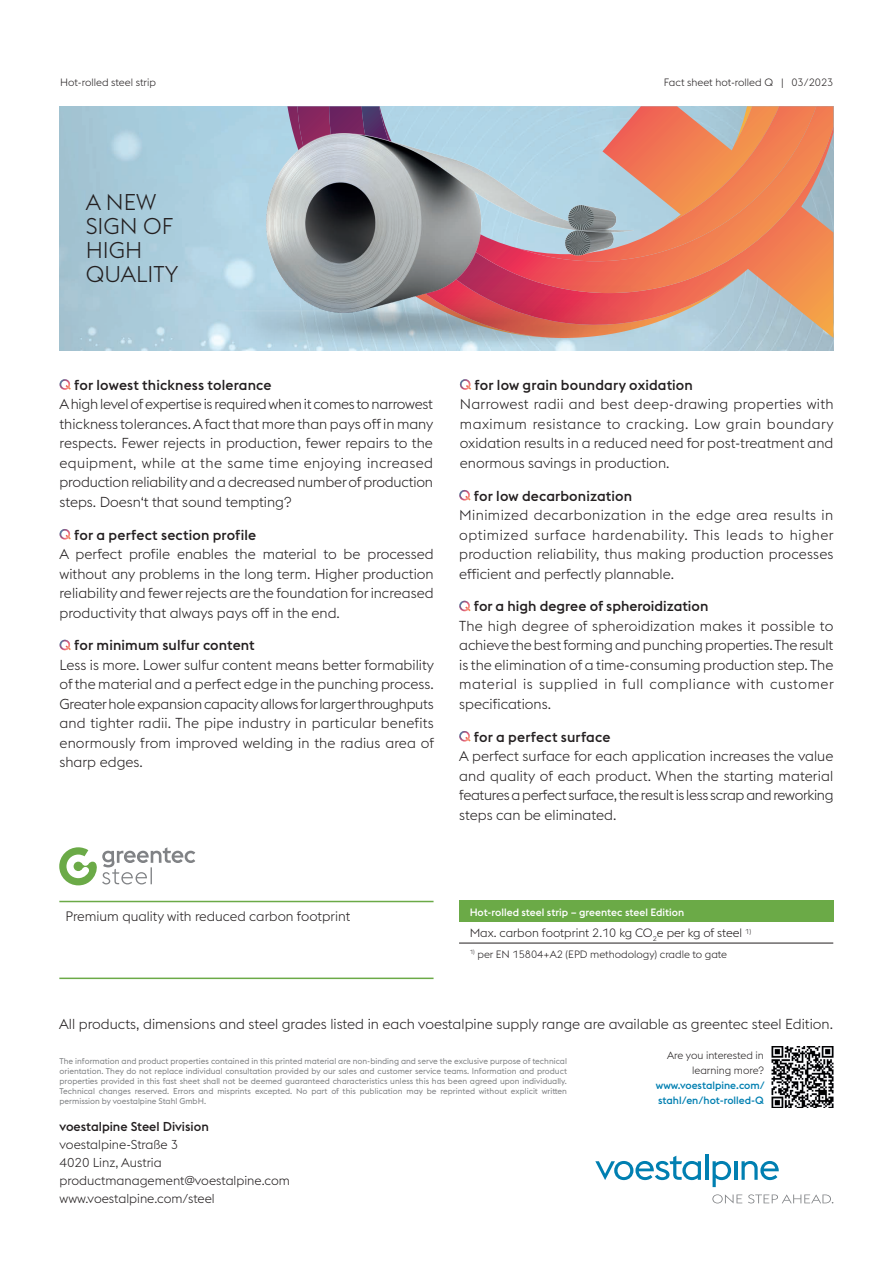
<style>
.page{position:relative;width:893px;height:1263px;background:#fff}
.page>*{position:absolute;margin:0;border:0;box-sizing:border-box;transform-origin:0 0}
.t1{font:300 22.5px/24px "voestalpine";color:#231f20}
.t2{font:300 14.25px/19.5px "voestalpine";color:#231f20;text-align:justify}
.t3{font:500 14.25px "voestalpine";letter-spacing:.01em;color:#231f20}
.t4{font:300 13.5px "voestalpine";color:#231f20}
.t5{font:300 12.75px/18px "voestalpine";color:#231f20}
.t6{font:500 12.75px "voestalpine";color:#231f20}
.t7{font:300 12px "voestalpine";color:#231f20}
.t8{font:300 10.5px/15px "voestalpine";color:#231f20;text-align:right}
.t9{font:500 10.5px/15px "voestalpine";color:#007fb1}
.t10{font:500 10.5px "voestalpine";color:#fff}
.t11{font:8.25px/9.9px "voestalpine";color:#808285;text-align:justify}
</style>
<div class="page">
<img style="left:60px;top:106px;width:773px;height:244px">
<svg style="left:595px;top:1156px;width:106px;height:24px"></svg>
<hr style="left:705px;top:1154px;width:3px;height:26px;background:#007fb1">
<svg style="left:713px;top:1161px;width:18px;height:26px"></svg>
<hr style="left:734px;top:1161px;width:3px;height:19px;background:#007fb1">
<svg style="left:741px;top:1161px;width:38px;height:19px"></svg>
<svg style="left:712px;top:1194px;width:30px;height:9px"></svg>
<svg style="left:748px;top:1194px;width:85px;height:9px"></svg>
<svg style="left:362px;top:106px;width:471px;height:232px;background:#bcb5af"></svg>
<svg style="left:379px;top:106px;width:454px;height:187px;background:#d49c84"></svg>
<svg style="left:518px;top:106px;width:298px;height:161px;background:#e78c63"></svg>
<img style="left:230px;top:117px;width:433px;height:230px">
<img style="left:772px;top:1046px;width:61px;height:62px">
<svg style="left:460px;top:379px;width:11px;height:11px"></svg>
<svg style="left:60px;top:379px;width:11px;height:11px"></svg>
<svg style="left:60px;top:640px;width:11px;height:10px"></svg>
<svg style="left:459px;top:731px;width:12px;height:10px"></svg>
<hr style="left:459px;top:943px;width:374px;height:1px;background:#231f20">
<svg style="left:59px;top:847px;width:136px;height:38px"></svg>
<hr style="left:59px;top:901px;width:375px;height:1px;background:#6baa47">
<hr style="left:59px;top:977px;width:375px;height:2px;background:#6baa47">
<div style="left:459px;top:901px;width:374px;height:21px;background:#6baa47"></div>
<svg style="left:60px;top:529px;width:11px;height:10px"></svg>
<svg style="left:459px;top:490px;width:12px;height:10px"></svg>
<svg style="left:459px;top:601px;width:12px;height:10px"></svg>
<p class="t8" style="left:60px;top:75px;width:97px">Hot-rolled steel strip</p>
<p class="t8" style="left:664px;top:75px;width:171px">Fact sheet hot-rolled Q | 03/2023</p>
<h1 class="t1" style="left:86px;top:190px;width:94px">A NEW<br>SIGN OF<br>HIGH<br>QUALITY</h1>
<p class="t3" style="left:74px;top:376px;width:199px">for lowest thickness tolerance</p>
<p class="t2" style="left:60px;top:394px;width:375px">A high level of expertise is required when it comes to narrowest thickness tolerances. A fact that more than pays off in many respects. Fewer rejects in production, fewer repairs to the equipment, while at the same time enjoying increased production reliability and a decreased number of production steps. Doesn‘t that sound tempting?</p>
<p class="t3" style="left:74px;top:526px;width:183px">for a perfect section profile</p>
<p class="t2" style="left:60px;top:544px;width:376px">A perfect profile enables the material to be processed without any problems in the long term. Higher production reliability and fewer rejects are the foundation for increased productivity that always pays off in the end.</p>
<p class="t3" style="left:74px;top:637px;width:182px">for minimum sulfur content</p>
<p class="t2" style="left:60px;top:655px;width:376px">Less is more. Lower sulfur content means better formability of the material and a perfect edge in the punching process.<br>Greater hole expansion capacity allows for larger throughputs and tighter radii. The pipe industry in particular benefits enormously from improved welding in the radius area of sharp edges.</p>
<p class="t3" style="left:475px;top:376px;width:220px">for low grain boundary oxidation</p>
<p class="t2" style="left:460px;top:394px;width:375px">Narrowest radii and best deep-drawing properties with maximum resistance to cracking. Low grain boundary oxidation results in a reduced need for post-treatment and enormous savings in production.</p>
<p class="t3" style="left:474px;top:487px;width:160px">for low decarbonization</p>
<p class="t2" style="left:459px;top:505px;width:376px">Minimized decarbonization in the edge area results in optimized surface hardenability. This leads to higher production reliability, thus making production processes efficient and perfectly plannable.</p>
<p class="t3" style="left:474px;top:598px;width:236px">for a high degree of spheroidization</p>
<p class="t2" style="left:459px;top:616px;width:376px">The high degree of spheroidization makes it possible to achieve the best forming and punching properties. The result is the elimination of a time-consuming production step. The material is supplied in full compliance with customer specifications.</p>
<p class="t3" style="left:474px;top:728px;width:138px">for a perfect surface</p>
<p class="t2" style="left:459px;top:746px;width:376px">A perfect surface for each application increases the value and quality of each product. When the starting material features a perfect surface, the result is less scrap and reworking steps can be eliminated.</p>
<p class="t4" style="left:65px;top:909px;width:286px">Premium quality with reduced carbon footprint</p>
<p class="t10" style="left:470px;top:905px;width:216px">Hot-rolled steel strip – greentec steel Edition</p>
<p class="t7" style="left:470px;top:926px;width:283px">Max. carbon footprint 2.10 kg CO<sub>2</sub>e per kg of steel <sup>1)</sup></p>
<p class="t8" style="left:470px;top:946px;width:259px"><sup>1)</sup> per EN 15804+A2 (EPD methodology) cradle to gate</p>
<p class="t2" style="left:59px;top:1014px;width:775px">All products, dimensions and steel grades listed in each voestalpine supply range are available as greentec steel Edition.</p>
<p class="t11" style="left:60px;top:1056px;width:509px">The information and product properties contained in this printed material are non-binding and serve the exclusive purpose of technical orientation. They do not replace individual consultation provided by our sales and customer service teams. Information and product properties provided in this fast sheet shall not be deemed guaranteed characteristics unless this has been agreed upon individually.<br>Technical changes reserved. Errors and misprints excepted. No part of this publication may be reprinted without explicit written permission by voestalpine Stahl GmbH.</p>
<p class="t8" style="left:667px;top:1047px;width:99px">Are you interested in learning more?</p>
<p class="t9" style="left:656px;top:1077px;width:111px">www.voestalpine.com/ stahl/en/hot-rolled-Q</p>
<p class="t6" style="left:60px;top:1119px;width:151px">voestalpine Steel Division</p>
<p class="t5" style="left:60px;top:1136px;width:232px">voestalpine-Straße 3<br>4020 Linz, Austria productmanagement@voestalpine.com www.voestalpine.com/steel</p>
</div>
